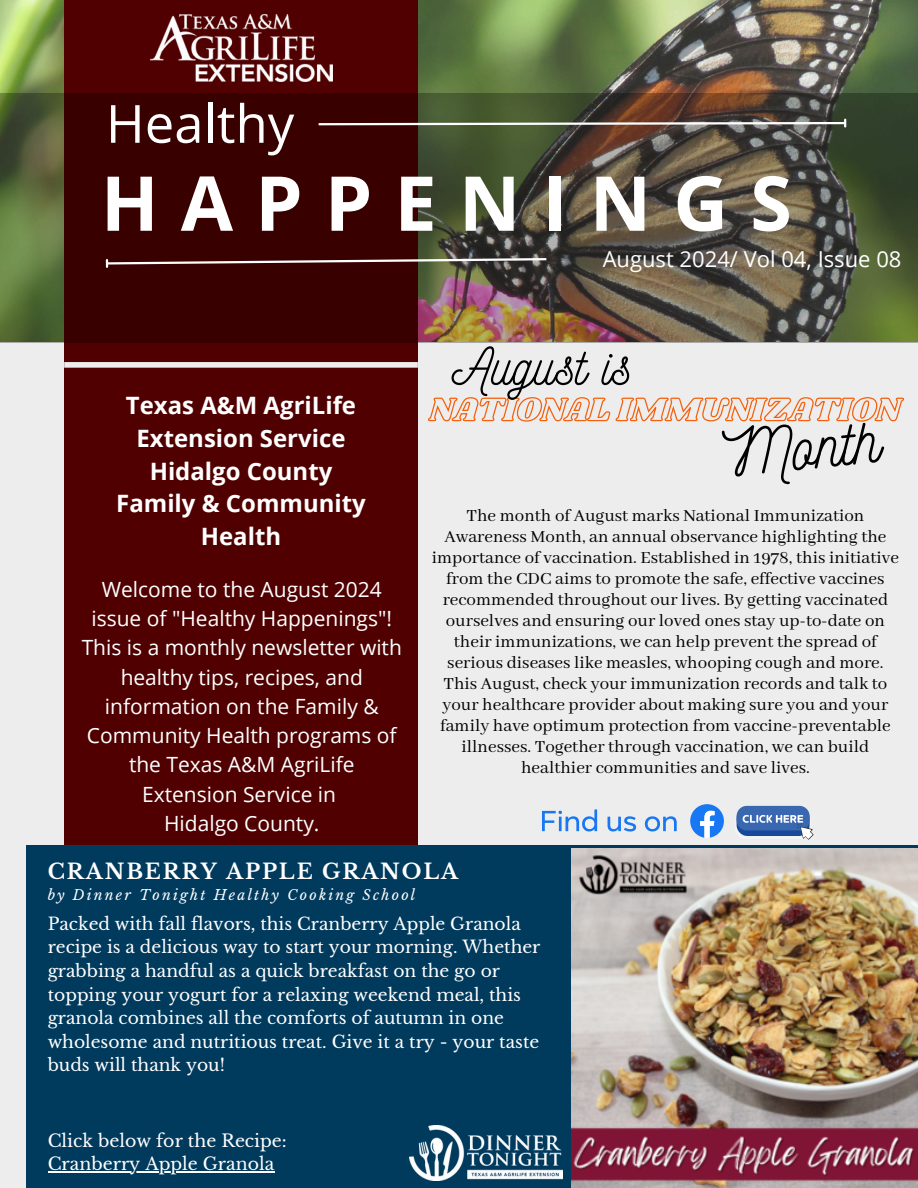
<style>
.page{position:relative;width:918px;height:1188px;background:#ededed}
.page>*{position:absolute;margin:0;border:0;box-sizing:border-box;transform-origin:0 0}
.t1{font:700 75.75px "Open Sans";letter-spacing:.29em;color:#fff}
.t2{font:63.6px "Nickainley";color:#000}
.t3{font:52.65px "Open Sans";color:#fff}
.t4{font:52.5px "Nickainley";color:#000}
.t5{font:700 24px/32.7px "Open Sans";color:#fff;text-align:center}
.t6{font:22.05px "Open Sans";color:#fff}
.t7{font:21px/29.2px "Open Sans";color:#fff;text-align:center}
.t8{font:700 21px "Libre Baskerville";letter-spacing:.09em;color:#fff}
.t9{font:18.9px/21px "Abhaya Libre";color:#000;text-align:center}
.t10{font:17.4px "Libre Baskerville";color:#fff}
.t11{font:17.1px/23.7px "Libre Baskerville";color:#fff}
.t12{font:italic 13.95px "Libre Baskerville";letter-spacing:.16em;color:#fff}
</style>
<div class="page">
<img style="left:0;top:0;width:918px;height:93px">
<div style="left:64px;top:0;width:354px;height:1188px;background:#500000"></div>
<img style="left:0;top:93px;width:918px;height:249px">
<svg style="left:316px;top:120px;width:531px;height:6px;background:#8f877d"></svg>
<svg style="left:105px;top:257px;width:444px;height:10px;background:#694a47"></svg>
<div style="left:64px;top:362px;width:354px;height:6px;background:#ededed"></div>
<img style="left:150px;top:14px;width:182px;height:68px">
<div style="left:26px;top:846px;width:892px;height:342px;background:#003a5d"></div>
<img style="left:572px;top:849px;width:346px;height:339px">
<img style="left:410px;top:1125px;width:153px;height:56px">
<svg style="left:690px;top:804px;width:34px;height:34px"></svg>
<svg style="left:542px;top:809px;width:55px;height:23px"></svg>
<svg style="left:608px;top:816px;width:28px;height:16px"></svg>
<svg style="left:645px;top:816px;width:32px;height:16px"></svg>
<svg style="left:736px;top:806px;width:78px;height:34px"></svg>
<hr style="left:48px;top:1172px;width:226px;height:1px;background:#fff">
<svg style="left:428px;top:397px;width:476px;height:25px"></svg>
<h1 class="t3" style="left:106px;top:87px;width:190px">Healthy</h1>
<h3 class="t1" style="left:101px;top:150px;width:693px">HAPPENINGS</h3>
<h2 class="t5" style="left:116px;top:389px;width:251px">Texas A&amp;M AgriLife<br>Extension Service<br>Hidalgo County<br>Family &amp; Community<br>Health</h2>
<h4 class="t7" style="left:82px;top:574px;width:322px">Welcome to the August 2024 issue of "Healthy Happenings"!<br>This is a monthly newsletter with healthy tips, recipes, and information on the Family &amp;<br>Community Health programs of the Texas A&amp;M AgriLife<br>Extension Service in</h4>
<p class="t7" style="left:164px;top:808px;width:157px">Hidalgo County.</p>
<h6 class="t6" style="left:603px;top:243px;width:300px">August 2024/ Vol 04, Issue 08</h6>
<p class="t4" style="left:452px;top:333px;width:182px">August is</p>
<p class="t2" style="left:720px;top:415px;width:158px;rotate:-6deg">Month</p>
<p class="t9" style="left:432px;top:506px;width:469px">The month of August marks National Immunization Awareness Month, an annual observance highlighting the importance of vaccination. Established in 1978, this initiative from the CDC aims to promote the safe, effective vaccines recommended throughout our lives. By getting vaccinated ourselves and ensuring our loved ones stay up-to-date on their immunizations, we can help prevent the spread of serious diseases like measles, whooping cough and more.<br>This August, check your immunization records and talk to your healthcare provider about making sure you and your family have optimum protection from vaccine-preventable illnesses. Together through vaccination, we can build healthier communities and save lives.</p>
<p class="t8" style="left:48px;top:859px;width:412px">CRANBERRY APPLE GRANOLA</p>
<p class="t12" style="left:48px;top:887px;width:369px">by Dinner Tonight Healthy Cooking School</p>
<h5 class="t11" style="left:48px;top:912px;width:494px">Packed with fall flavors, this Cranberry Apple Granola recipe is a delicious way to start your morning. Whether grabbing a handful as a quick breakfast on the go or topping your yogurt for a relaxing weekend meal, this granola combines all the comforts of autumn in one wholesome and nutritious treat. Give it a try - your taste buds will thank you!</h5>
<p class="t10" style="left:48px;top:1130px;width:241px">Click below for the Recipe:</p>
<p class="t10" style="left:48px;top:1154px;width:228px">Cranberry Apple Granola</p>
</div>
